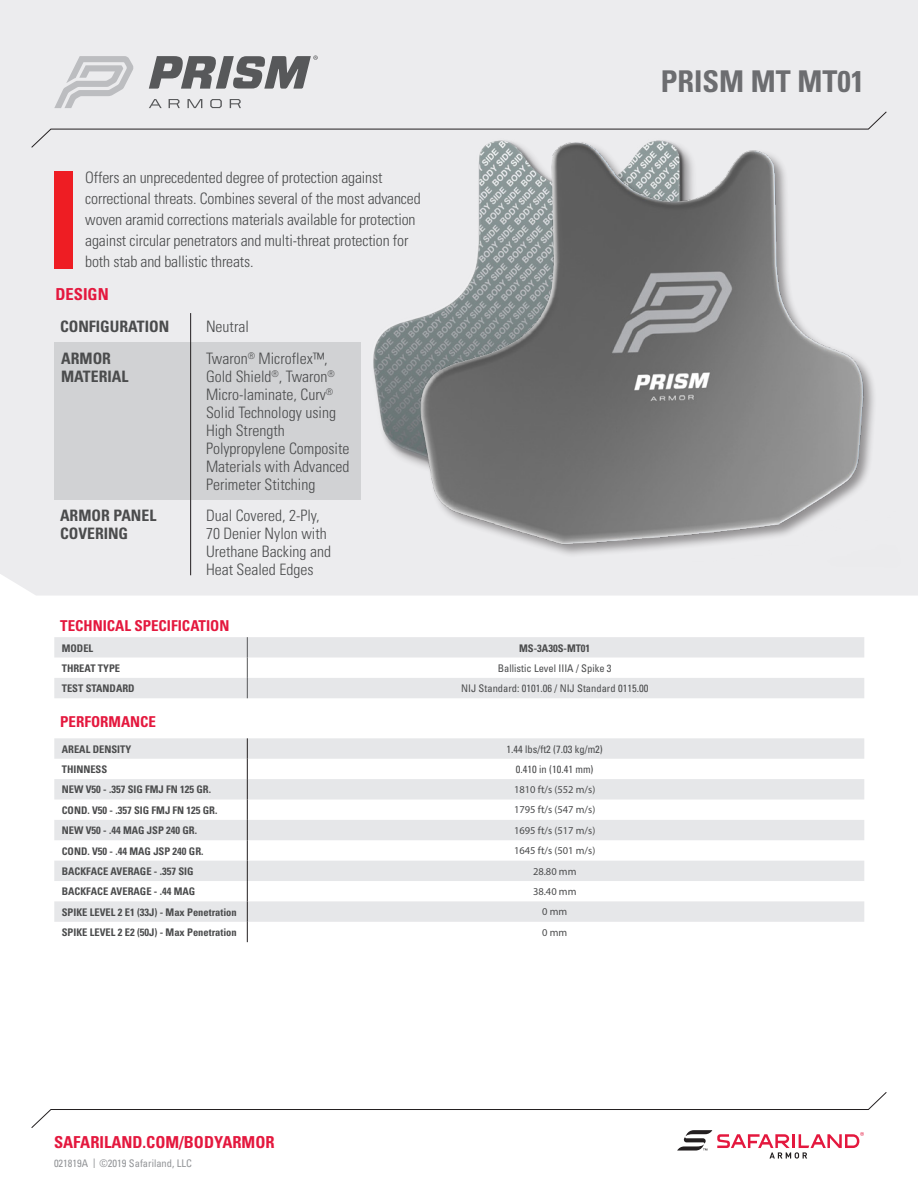
<style>
.page{position:relative;width:918px;height:1188px;background:#fff}
.page>*{position:absolute;margin:0;border:0;box-sizing:border-box;transform-origin:0 0}
.t1{font:700 condensed 30px "Univers";color:#6c6d70}
.New_Subtitle_SAF_SS{font:700 condensed 16.5px "Univers";color:#e4183e}
.New_Copy_SAF_SS{font:300 condensed 15.75px/21px "Univers";letter-spacing:-.01em;color:#4b4c4d}
.New_TOP_Table{font:300 condensed 15.75px/18px "Univers";color:#4b4c4d}
.New_TOP_Table_Bold{font:700 condensed 15.75px/18px "Univers";color:#4b4c4d}
.New_Subtitle_SAF_SS-2{font:700 condensed 15px "Univers";color:#e4183e}
.New_Table_Bold_SAF_S{font:700 condensed 10.5px "Univers";color:#4b4c4d}
.New_Table_SAF_SS{font:condensed 10.5px "Univers";color:#4b4c4d}
.New_Table_SAF_SS-2{font:10.5px "Myriad Pro";color:#4b4c4d}
.New___SAF_SS{font:condensed 10.5px "Univers";color:#939598}
.s1{font-size:13.2px}
</style>
<div class="page">
<div style="left:0;top:0;width:918px;height:596px;background:#ececee"></div>
<div style="left:54px;top:342px;width:307px;height:158px;background:#d1d2d4"></div>
<hr style="left:190px;top:313px;width:1px;height:262px;background:#231f20">
<svg style="left:54px;top:637px;width:810px;height:61px;fill:#e6e7e9"></svg>
<svg style="left:247px;top:637px;width:1px;height:61px"></svg>
<svg style="left:54px;top:738px;width:810px;height:184px;fill:#e6e7e9"></svg>
<svg style="left:247px;top:738px;width:1px;height:204px"></svg>
<img style="left:367px;top:149px;width:32px;height:382px">
<div style="left:419px;top:140px;width:487px;height:433px;background:#ececee"></div>
<img style="left:399px;top:134px;width:496px;height:428px">
<div style="left:54px;top:171px;width:19px;height:97px;background:#ee1d23"></div>
<svg style="left:30px;top:55px;width:858px;height:94px;background:#e1e1e3"></svg>
<svg style="left:31px;top:1092px;width:856px;height:67px"></svg>
<p class="t1" style="left:661px;top:63px;width:205px">PRISM MT MT01</p>
<p class="New_Copy_SAF_SS" style="left:85px;top:167px;width:337px">Offers an unprecedented degree of protection against correctional threats. Combines several of the most advanced woven aramid corrections materials available for protection against circular penetrators and multi-threat protection for both stab and ballistic threats.</p>
<p class="New_Subtitle_SAF_SS" style="left:56px;top:284px;width:55px">DESIGN</p>
<p class="New_TOP_Table_Bold" style="left:60px;top:317px;width:111px">CONFIGURATION</p>
<p class="New_TOP_Table_Bold" style="left:61px;top:349px;width:51px">ARMOR</p>
<p class="New_TOP_Table_Bold" style="left:61px;top:367px;width:69px">MATERIAL</p>
<p class="New_TOP_Table_Bold" style="left:60px;top:506px;width:98px">ARMOR PANEL<br>COVERING</p>
<p class="New_TOP_Table" style="left:206px;top:317px;width:44px">Neutral</p>
<p class="New_TOP_Table" style="left:206px;top:349px;width:145px">Twaron<sup>®</sup> Microflex™,<br>Gold Shield<sup>®</sup>, Twaron<sup>®<br></sup>Micro-laminate, Curv<sup>®<br></sup>Solid Technology using<br>High Strength<br>Polypropylene Composite<br>Materials with Advanced<br>Perimeter Stitching</p>
<p class="New_TOP_Table" style="left:206px;top:506px;width:127px">Dual Covered, 2-Ply,<br>70 Denier Nylon with<br>Urethane Backing and<br>Heat Sealed Edges</p>
<p class="New_Subtitle_SAF_SS-2" style="left:60px;top:617px;width:171px">TECHNICAL SPECIFICATION</p>
<p class="New_Table_Bold_SAF_S" style="left:62px;top:641px;width:33px">MODEL</p>
<p class="New_Table_Bold_SAF_S" style="left:519px;top:641px;width:73px">MS-3A30S-MT01</p>
<p class="New_Table_Bold_SAF_S" style="left:62px;top:662px;width:60px">THREAT TYPE</p>
<p class="New_Table_SAF_SS" style="left:498px;top:662px;width:115px">Ballistic Level IIIA / Spike 3</p>
<p class="New_Table_Bold_SAF_S" style="left:62px;top:682px;width:74px">TEST STANDARD</p>
<p class="New_Table_SAF_SS" style="left:461px;top:682px;width:189px">NIJ Standard: 0101.06 / NIJ Standard 0115.00</p>
<p class="New_Subtitle_SAF_SS-2" style="left:60px;top:713px;width:97px">PERFORMANCE</p>
<p class="New_Table_Bold_SAF_S" style="left:62px;top:743px;width:71px">AREAL DENSITY</p>
<p class="New_Table_SAF_SS" style="left:507px;top:742px;width:98px">1.44 lbs/ft2 (7.03 kg/m2)</p>
<p class="New_Table_Bold_SAF_S" style="left:62px;top:763px;width:47px">THINNESS</p>
<p class="New_Table_SAF_SS" style="left:516px;top:763px;width:79px">0.410 in (10.41 mm)</p>
<p class="New_Table_Bold_SAF_S" style="left:62px;top:783px;width:151px">NEW V50 - .357 SIG FMJ FN 125 GR.</p>
<p class="New_Table_SAF_SS-2" style="left:514px;top:783px;width:83px">1810 ft/s (552 m/s)</p>
<p class="New_Table_Bold_SAF_S" style="left:62px;top:804px;width:157px">COND. V50 - .357 SIG FMJ FN 125 GR.</p>
<p class="New_Table_SAF_SS-2" style="left:514px;top:803px;width:83px">1795 ft/s (547 m/s)</p>
<p class="New_Table_Bold_SAF_S" style="left:62px;top:824px;width:137px">NEW V50 - .44 MAG JSP 240 GR.</p>
<p class="New_Table_SAF_SS-2" style="left:514px;top:824px;width:83px">1695 ft/s (517 m/s)</p>
<p class="New_Table_Bold_SAF_S" style="left:62px;top:844px;width:143px">COND. V50 - .44 MAG JSP 240 GR.</p>
<p class="New_Table_SAF_SS-2" style="left:514px;top:844px;width:83px">1645 ft/s (501 m/s)</p>
<p class="New_Table_Bold_SAF_S" style="left:62px;top:865px;width:133px">BACKFACE AVERAGE - .357 SIG</p>
<p class="New_Table_SAF_SS-2" style="left:533px;top:865px;width:45px">28.80 mm</p>
<p class="New_Table_Bold_SAF_S" style="left:62px;top:885px;width:135px">BACKFACE AVERAGE - .44 MAG</p>
<p class="New_Table_SAF_SS-2" style="left:533px;top:885px;width:45px">38.40 mm</p>
<p class="New_Table_Bold_SAF_S" style="left:62px;top:906px;width:176px">SPIKE LEVEL 2 E1 (33J) - Max Penetration</p>
<p class="New_Table_SAF_SS-2" style="left:542px;top:905px;width:27px">0 mm</p>
<p class="New_Table_Bold_SAF_S" style="left:62px;top:926px;width:176px">SPIKE LEVEL 2 E2 (50J) - Max Penetration</p>
<p class="New_Table_SAF_SS-2" style="left:542px;top:926px;width:27px">0 mm</p>
<p class="New_Subtitle_SAF_SS" style="left:54px;top:1132px;width:222px">SAFARILAND.COM/BODYARMOR</p>
<p class="New___SAF_SS" style="left:54px;top:1156px;width:139px">021819A <span class="s1">I</span> ©2019 Safariland, LLC</p>
</div>
